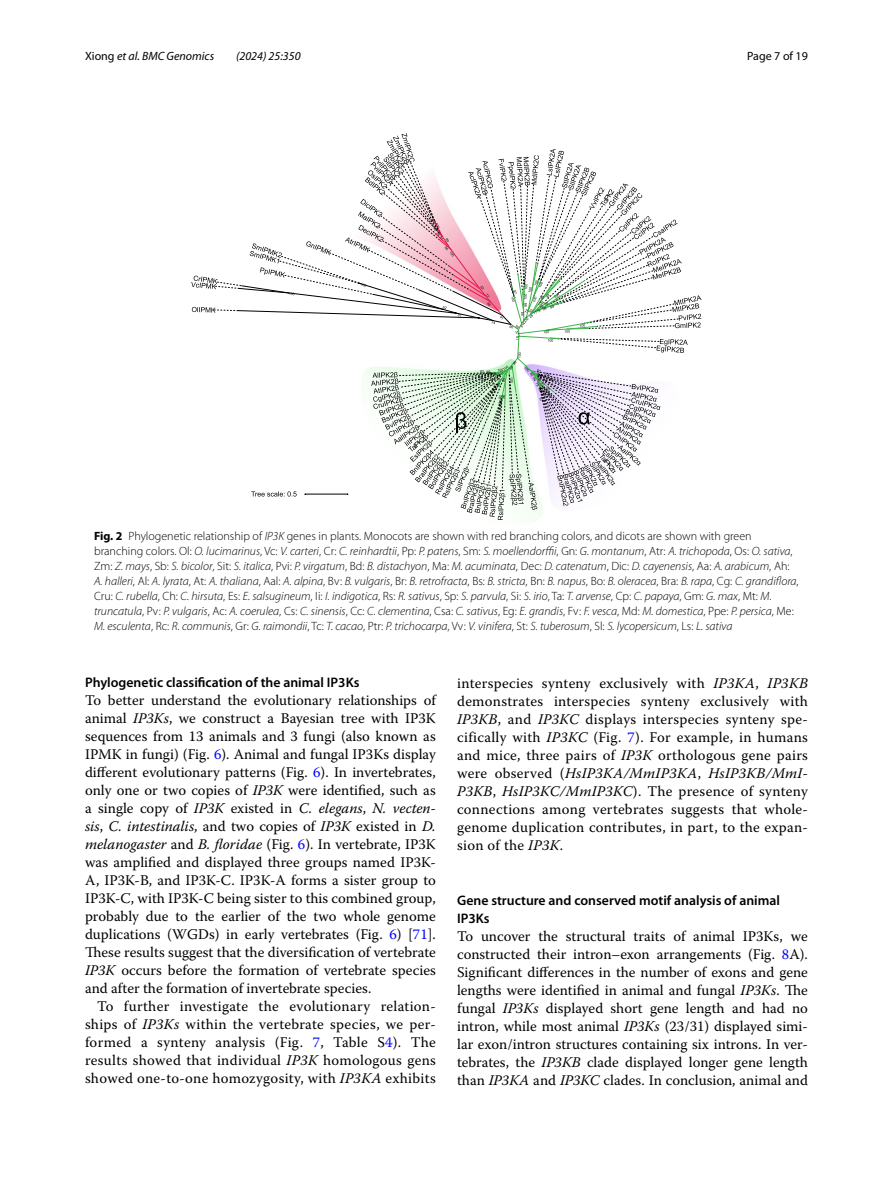
<style>
.page{position:relative;width:893px;height:1187px;background:#fff}
.page>*{position:absolute;margin:0;border:0;box-sizing:border-box;transform-origin:0 0}
.t1{font:14.7px/18px "Warnock Pro";letter-spacing:.01em;color:#000;text-align:justify}
.t2{font:600 13.8px/18px "Myriad Pro";color:#000}
.t3{font:italic 300 12px/15px "Myriad Pro";color:#000}
.t4{font:italic 12px "Myriad Pro";color:#000}
.t5{font:12px "Myriad Pro";color:#000}
.s1{font-style:normal}
.s2{font-weight:700;font-style:normal}
.s3{font-style:italic}
.s4{color:#00f}
</style>
<div class="page">
<svg style="left:191px;top:133px;width:511px;height:387px"></svg>
<p class="t4" style="left:85px;top:48px;width:131px"><span class="s1">Xiong</span> et al. BMC Genomics</p>
<p class="t4" style="left:236px;top:48px;width:66px">(2024) 25:350</p>
<p class="t5" style="left:747px;top:49px;width:62px">Page 7 of 19</p>
<p class="t3" style="left:94px;top:528px;width:706px"><span class="s2">Fig. 2</span> <span class="s1">Phylogenetic relationship of</span> IP3K <span class="s1">genes in plants. Monocots are shown with red branching colors, and dicots are shown with green branching colors. Ol:</span> O. lucimarinus<span class="s1">, Vc:</span> V. carteri<span class="s1">, Cr:</span> C. reinhardtii<span class="s1">, Pp:</span> P. patens<span class="s1">, Sm:</span> S. moellendorffii<span class="s1">, Gn:</span> G. montanum<span class="s1">, Atr:</span> A. trichopoda<span class="s1">, Os:</span> O. sativa<span class="s1">, Zm:</span> Z. mays<span class="s1">, Sb:</span> S. bicolor<span class="s1">, Sit:</span> S. italica<span class="s1">, Pvi:</span> P. virgatum<span class="s1">, Bd:</span> B. distachyon<span class="s1">, Ma:</span> M. acuminata<span class="s1">, Dec:</span> D. catenatum<span class="s1">, Dic:</span> D. cayenensis<span class="s1">, Aa:</span> A. arabicum<span class="s1">, Ah:<br></span>A. halleri<span class="s1">, Al:</span> A. lyrata<span class="s1">, At:</span> A. thaliana<span class="s1">, Aal:</span> A. alpina<span class="s1">, Bv:</span> B. vulgaris<span class="s1">, Br:</span> B. retrofracta<span class="s1">, Bs:</span> B. stricta<span class="s1">, Bn:</span> B. napus<span class="s1">, Bo:</span> B. oleracea<span class="s1">, Bra:</span> B. rapa<span class="s1">, Cg:</span> C. grandiflora<span class="s1">, Cru:</span> C. rubella<span class="s1">, Ch:</span> C. hirsuta<span class="s1">, Es:</span> E. salsugineum<span class="s1">, Ii:</span> I. indigotica<span class="s1">, Rs:</span> R. sativus<span class="s1">, Sp:</span> S. parvula<span class="s1">, Si:</span> S. irio<span class="s1">, Ta:</span> T. arvense<span class="s1">, Cp:</span> C. papaya<span class="s1">, Gm:</span> G. max<span class="s1">, Mt:</span> M. truncatula<span class="s1">, Pv:</span> P. vulgaris<span class="s1">, Ac:</span> A. coerulea<span class="s1">, Cs:</span> C. sinensis<span class="s1">, Cc:</span> C. clementina<span class="s1">, Csa:</span> C. sativus<span class="s1">, Eg:</span> E. grandis<span class="s1">, Fv:</span> F. vesca<span class="s1">, Md:</span> M. domestica<span class="s1">, Ppe:</span> P. persica<span class="s1">, Me:<br></span>M. esculenta<span class="s1">, Rc:</span> R. communis<span class="s1">, Gr:</span> G. raimondii<span class="s1">, Tc:</span> T. cacao<span class="s1">, Ptr:</span> P. trichocarpa<span class="s1">, Vv:</span> V. vinifera<span class="s1">, St:</span> S. tuberosum<span class="s1">, Sl:</span> S. lycopersicum<span class="s1">, Ls:</span> L. sativa</p>
<p class="t2" style="left:85px;top:673px;width:276px">Phylogenetic classification of the animal IP3Ks</p>
<p class="t1" style="left:85px;top:691px;width:352px">To better understand the evolutionary relationships of animal <span class="s3">IP3Ks</span>, we construct a Bayesian tree with IP3K sequences from 13 animals and 3 fungi (also known as IPMK in fungi) (Fig. <span class="s4">6</span>). Animal and fungal IP3Ks display different evolutionary patterns (Fig. <span class="s4">6</span>). In invertebrates, only one or two copies of <span class="s3">IP3K</span> were identified, such as a single copy of <span class="s3">IP3K</span> existed in <span class="s3">C. elegans</span>, <span class="s3">N. vecten&shy;sis</span>, <span class="s3">C. intestinalis</span>, and two copies of <span class="s3">IP3K</span> existed in <span class="s3">D. melanogaster</span> and <span class="s3">B. floridae</span> (Fig. <span class="s4">6</span>). In vertebrate, IP3K was amplified and displayed three groups named IP3K-A, IP3K-B, and IP3K-C. IP3K-A forms a sister group to IP3K-C, with IP3K-C being sister to this combined group, probably due to the earlier of the two whole genome duplications (WGDs) in early vertebrates (Fig. <span class="s4">6</span>) [<span class="s4">71</span>].<br>These results suggest that the diversification of vertebrate <span class="s3">IP3K</span> occurs before the formation of vertebrate species and after the formation of invertebrate species.</p>
<p class="t1" style="left:85px;top:997px;width:352px;text-indent:12px">To further investigate the evolutionary relation&shy;ships of <span class="s3">IP3Ks</span> within the vertebrate species, we per&shy;formed a synteny analysis (Fig. <span class="s4">7</span>, Table S<span class="s4">4</span>). The results showed that individual <span class="s3">IP3K</span> homologous gens showed one-to-one homozygosity, with <span class="s3">IP3KA</span> exhibits</p>
<p class="t1" style="left:457px;top:673px;width:352px">interspecies synteny exclusively with <span class="s3">IP3KA</span>, <span class="s3">IP3KB </span>demonstrates interspecies synteny exclusively with <span class="s3">IP3KB</span>, and <span class="s3">IP3KC</span> displays interspecies synteny spe&shy;cifically with <span class="s3">IP3KC</span> (Fig. <span class="s4">7</span>). For example, in humans and mice, three pairs of <span class="s3">IP3K</span> orthologous gene pairs were observed (<span class="s3">HsIP3KA/MmIP3KA</span>, <span class="s3">HsIP3KB/MmI-P3KB</span>, <span class="s3">HsIP3KC/MmIP3KC</span>). The presence of synteny connections among vertebrates suggests that whole&shy;genome duplication contributes, in part, to the expan&shy;sion of the <span class="s3">IP3K</span>.</p>
<p class="t2" style="left:457px;top:890px;width:324px">Gene structure and conserved motif analysis of animal<br>IP3Ks</p>
<p class="t1" style="left:457px;top:926px;width:352px">To uncover the structural traits of animal IP3Ks, we constructed their intron–exon arrangements (Fig. <span class="s4">8</span>A).<br>Significant differences in the number of exons and gene lengths were identified in animal and fungal <span class="s3">IP3Ks</span>. The fungal <span class="s3">IP3Ks</span> displayed short gene length and had no intron, while most animal <span class="s3">IP3Ks</span> (23/31) displayed simi&shy;lar exon/intron structures containing six introns. In ver&shy;tebrates, the <span class="s3">IP3KB</span> clade displayed longer gene length than <span class="s3">IP3KA</span> and <span class="s3">IP3KC</span> clades. In conclusion, animal and</p>
</div>
